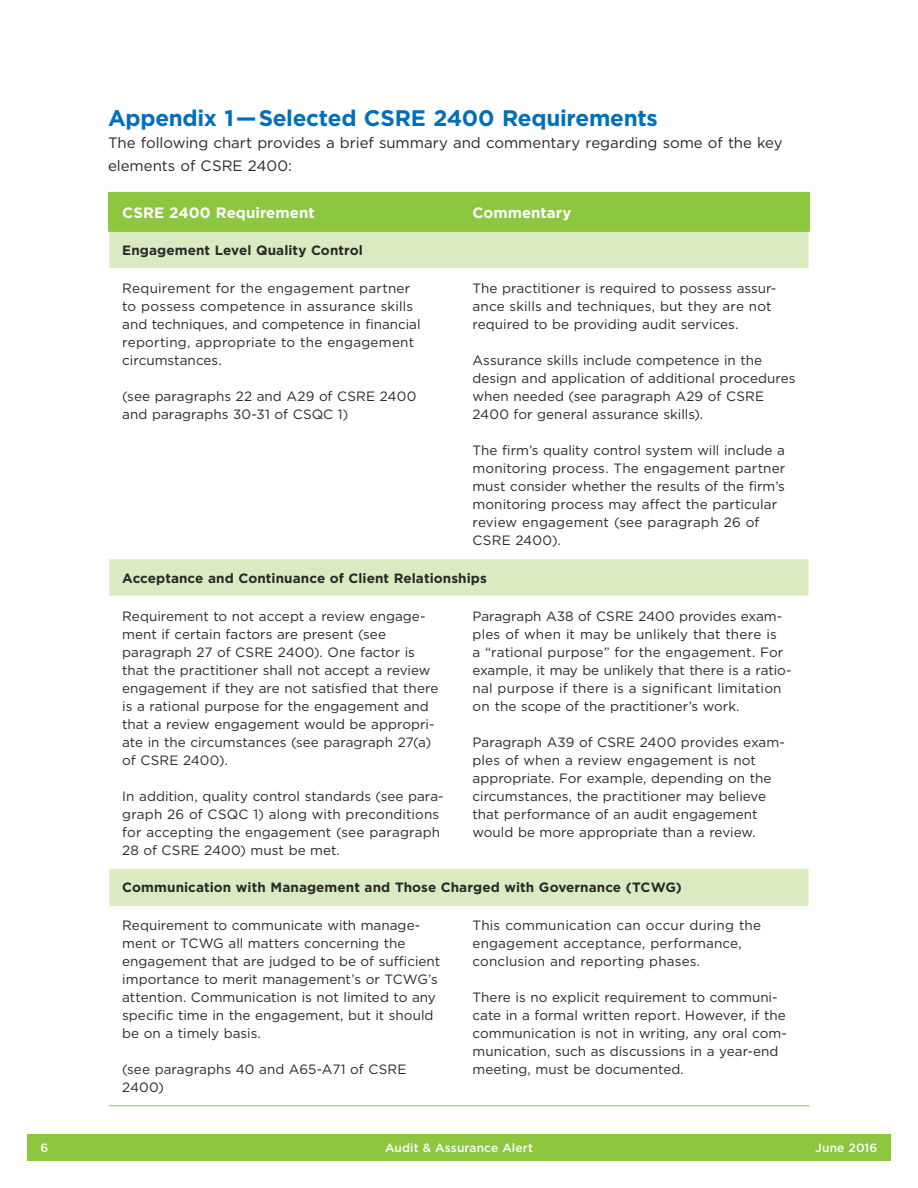
<style>
.page{position:relative;width:918px;height:1188px;background:#fff}
.page>*{position:absolute;margin:0;border:0;box-sizing:border-box;transform-origin:0 0}
.t1{font:700 22.5px "Gotham";letter-spacing:-.015em;color:#006fba}
.t2{font:15px/22.5px "Gotham";letter-spacing:-.005em;color:#292829}
.t3{font:700 15px "Gotham";color:#fff}
.t4{font:13.5px/18px "Gotham";letter-spacing:.005em;color:#292829}
.t5{font:700 13.5px "Gotham";letter-spacing:.005em;color:#292829}
.t6{font:500 12px "Gotham";letter-spacing:.01em;color:#fff}
</style>
<div class="page">
<hr style="left:109px;top:1105px;width:350px;height:1px;background:#8dc63f">
<hr style="left:459px;top:1105px;width:350px;height:1px;background:#8dc63f">
<div style="left:109px;top:231px;width:700px;height:38px;background:#daebc1"></div>
<hr style="left:108px;top:268px;width:351px;height:2px;background:#fff">
<hr style="left:459px;top:268px;width:351px;height:2px;background:#fff">
<div style="left:109px;top:192px;width:350px;height:39px;background:#8dc63f"></div>
<div style="left:459px;top:192px;width:350px;height:39px;background:#8dc63f"></div>
<hr style="left:108px;top:231px;width:351px;height:1px;background:#8dc63f">
<hr style="left:459px;top:231px;width:351px;height:1px;background:#8dc63f">
<hr style="left:108px;top:232px;width:2px;height:36px;background:#fff">
<hr style="left:808px;top:232px;width:2px;height:36px;background:#fff">
<div style="left:109px;top:559px;width:700px;height:37px;background:#daebc1"></div>
<hr style="left:108px;top:559px;width:2px;height:37px;background:#fff">
<hr style="left:808px;top:559px;width:2px;height:37px;background:#fff">
<div style="left:109px;top:868px;width:700px;height:38px;background:#daebc1"></div>
<hr style="left:108px;top:867px;width:351px;height:2px;background:#fff">
<hr style="left:108px;top:869px;width:2px;height:37px;background:#fff">
<hr style="left:459px;top:867px;width:351px;height:2px;background:#fff">
<hr style="left:808px;top:869px;width:2px;height:37px;background:#fff">
<div style="left:27px;top:1134px;width:864px;height:27px;background:#8dc63f"></div>
<h2 class="t1" style="left:108px;top:103px;width:551px">Appendix 1 — Selected CSRE 2400 Requirements</h2>
<p class="t2" style="left:108px;top:132px;width:676px">The following chart provides a brief summary and commentary regarding some of the key elements of CSRE 2400:</p>
<p class="t3" style="left:122px;top:203px;width:194px">CSRE 2400 Requirement</p>
<p class="t3" style="left:472px;top:203px;width:100px">Commentary</p>
<p class="t5" style="left:122px;top:242px;width:242px">Engagement Level Quality Control</p>
<p class="t4" style="left:122px;top:279px;width:300px">Requirement for the engagement partner to possess competence in assurance skills and techniques, and competence in fnancial reporting, appropriate to the engagement circumstances.</p>
<p class="t4" style="left:122px;top:387px;width:296px">(see paragraphs 22 and A29 of CSRE 2400 and paragraphs 30-31 of CSQC 1)</p>
<p class="t4" style="left:472px;top:279px;width:305px">The practitioner is required to possess assur&shy;ance skills and techniques, but they are not required to be providing audit services.</p>
<p class="t4" style="left:472px;top:351px;width:325px">Assurance skills include competence in the design and application of additional procedures when needed (see paragraph A29 of CSRE 2400 for general assurance skills).</p>
<p class="t4" style="left:472px;top:441px;width:314px">The frm’s quality control system will include a monitoring process. The engagement partner must consider whether the results of the frm’s monitoring process may afect the particular review engagement (see paragraph 26 of CSRE 2400).</p>
<p class="t5" style="left:122px;top:569px;width:366px">Acceptance and Continuance of Client Relationships</p>
<p class="t4" style="left:122px;top:607px;width:318px">Requirement to not accept a review engage&shy;ment if certain factors are present (see paragraph 27 of CSRE 2400). One factor is that the practitioner shall not accept a review engagement if they are not satisfed that there is a rational purpose for the engagement and that a review engagement would be appropri&shy;ate in the circumstances (see paragraph 27(a) of CSRE 2400).</p>
<p class="t4" style="left:122px;top:787px;width:323px">In addition, quality control standards (see para&shy;graph 26 of CSQC 1) along with preconditions for accepting the engagement (see paragraph 28 of CSRE 2400) must be met.</p>
<p class="t4" style="left:472px;top:607px;width:321px">Paragraph A38 of CSRE 2400 provides exam&shy;ples of when it may be unlikely that there is<br>a “rational purpose” for the engagement. For example, it may be unlikely that there is a ratio&shy;nal purpose if there is a signifcant limitation on the scope of the practitioner’s work.</p>
<p class="t4" style="left:472px;top:733px;width:314px">Paragraph A39 of CSRE 2400 provides exam&shy;ples of when a review engagement is not appropriate. For example, depending on the circumstances, the practitioner may believe that performance of an audit engagement would be more appropriate than a review.</p>
<p class="t5" style="left:122px;top:879px;width:561px">Communication with Management and Those Charged with Governance (TCWG)</p>
<p class="t4" style="left:122px;top:916px;width:320px">Requirement to communicate with manage&shy;ment or TCWG all matters concerning the engagement that are judged to be of sufcient importance to merit management’s or TCWG’s attention. Communication is not limited to any specifc time in the engagement, but it should be on a timely basis.</p>
<p class="t4" style="left:122px;top:1060px;width:286px">(see paragraphs 40 and A65-A71 of CSRE<br>2400)</p>
<p class="t4" style="left:472px;top:916px;width:290px">This communication can occur during the engagement acceptance, performance, conclusion and reporting phases.</p>
<p class="t4" style="left:472px;top:988px;width:316px">There is no explicit requirement to communi&shy;cate in a formal written report. However, if the communication is not in writing, any oral com&shy;munication, such as discussions in a year-end meeting, must be documented.</p>
<p class="t6" style="left:40px;top:1140px;width:9px">6</p>
<p class="t6" style="left:385px;top:1140px;width:149px">Audit &amp; Assurance Alert</p>
<p class="t6" style="left:815px;top:1140px;width:64px">June 2016</p>
</div>
